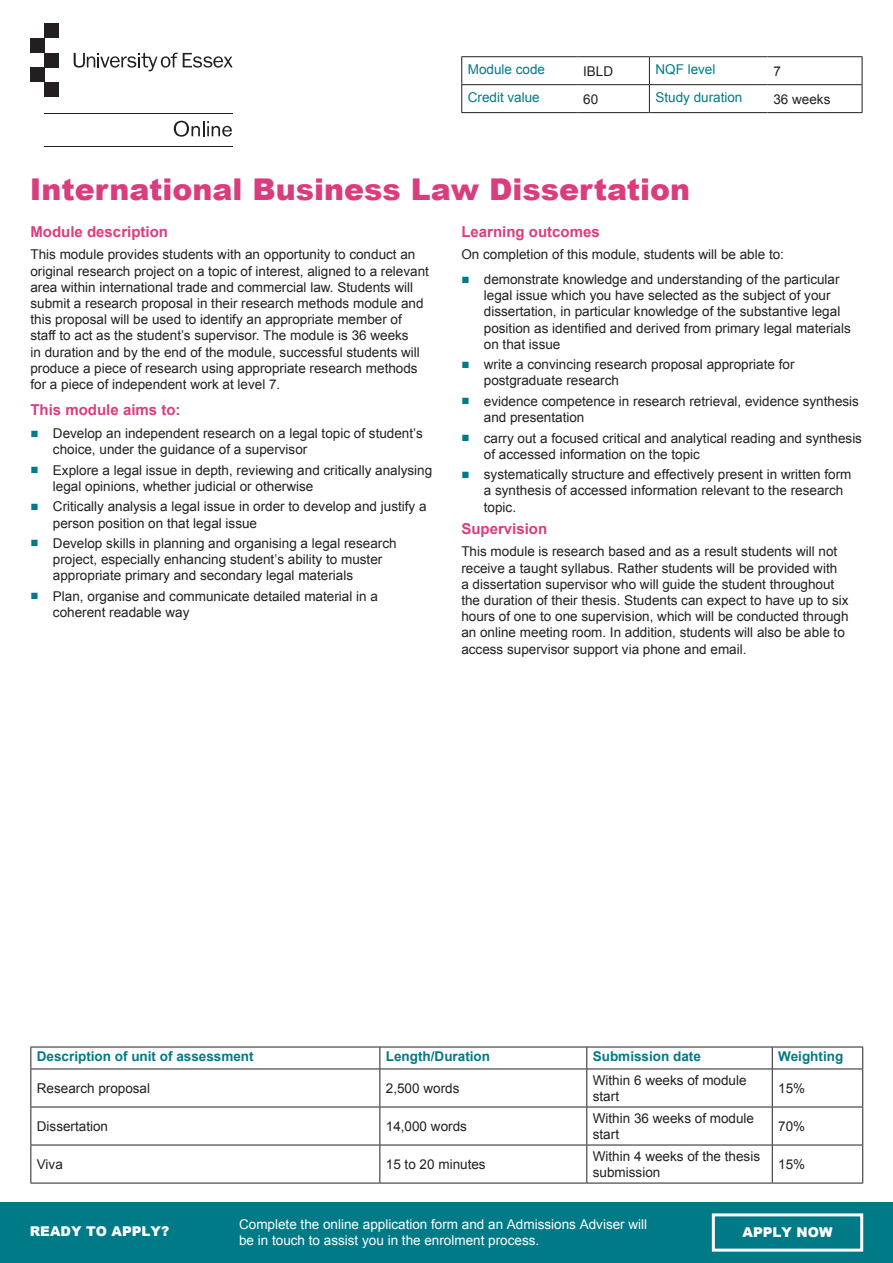
<style>
.page{position:relative;width:893px;height:1263px;background:#fff}
.page>*{position:absolute;margin:0;border:0;box-sizing:border-box;transform-origin:0 0}
.t1{font:900 30px "Arial";color:#da3d7e}
.P__Title{font:700 15px "Arial";color:#da3d7e}
.P_Body{font:13.5px/16.2px "Arial";color:#231f20}
.P__Bullets{font:13.5px/16.2px "Arial";color:#231f20}
.t2{font:13.5px/16.2px "Arial";color:#fff}
.t3{font:700 13.5px "Arial";color:#007a87}
.t4{font:13.5px "Arial";color:#007a87}
.t5{font:900 13.5px "Arial";color:#fff}
.s1{font-weight:700;color:#007a87}
</style>
<div class="page">
<div style="left:0;top:1202px;width:893px;height:61px;background:#007a87"></div>
<div style="left:712px;top:1213px;width:151px;height:38px;border:3px solid #fff"></div>
<hr style="left:45px;top:146px;width:188px;height:1px;background:#231f20">
<hr style="left:45px;top:113px;width:188px;height:1px;background:#231f20">
<svg style="left:174px;top:121px;width:58px;height:16px"></svg>
<div style="left:45px;top:23px;width:14px;height:15px;background:#231f20"></div>
<div style="left:30px;top:38px;width:15px;height:15px;background:#231f20"></div>
<div style="left:45px;top:53px;width:14px;height:15px;background:#231f20"></div>
<div style="left:30px;top:68px;width:15px;height:14px;background:#231f20"></div>
<div style="left:45px;top:82px;width:14px;height:15px;background:#231f20"></div>
<svg style="left:74px;top:52px;width:159px;height:19px"></svg>
<hr style="left:30px;top:1047px;width:350px;height:1px;background:#231f20">
<svg style="left:30px;top:1047px;width:1px;height:21px"></svg>
<hr style="left:380px;top:1047px;width:207px;height:1px;background:#231f20">
<svg style="left:379px;top:1047px;width:1px;height:21px"></svg>
<hr style="left:587px;top:1047px;width:185px;height:1px;background:#231f20">
<svg style="left:586px;top:1047px;width:1px;height:21px"></svg>
<hr style="left:772px;top:1047px;width:91px;height:1px;background:#231f20">
<svg style="left:772px;top:1047px;width:1px;height:21px"></svg>
<svg style="left:862px;top:1047px;width:1px;height:21px"></svg>
<hr style="left:30px;top:1068px;width:350px;height:1px;background:#231f20">
<hr style="left:30px;top:1069px;width:1px;height:37px;background:#231f20">
<hr style="left:380px;top:1068px;width:207px;height:1px;background:#231f20">
<hr style="left:379px;top:1069px;width:1px;height:37px;background:#231f20">
<hr style="left:587px;top:1068px;width:185px;height:1px;background:#231f20">
<hr style="left:586px;top:1069px;width:1px;height:37px;background:#231f20">
<hr style="left:772px;top:1068px;width:91px;height:1px;background:#231f20">
<hr style="left:772px;top:1069px;width:1px;height:37px;background:#231f20">
<hr style="left:862px;top:1069px;width:1px;height:37px;background:#231f20">
<hr style="left:30px;top:1106px;width:350px;height:1px;background:#231f20">
<hr style="left:30px;top:1107px;width:1px;height:38px;background:#231f20">
<hr style="left:380px;top:1106px;width:207px;height:1px;background:#231f20">
<hr style="left:379px;top:1107px;width:1px;height:38px;background:#231f20">
<hr style="left:587px;top:1106px;width:185px;height:1px;background:#231f20">
<hr style="left:586px;top:1107px;width:1px;height:38px;background:#231f20">
<hr style="left:772px;top:1106px;width:91px;height:1px;background:#231f20">
<hr style="left:772px;top:1107px;width:1px;height:38px;background:#231f20">
<hr style="left:862px;top:1107px;width:1px;height:38px;background:#231f20">
<hr style="left:30px;top:1145px;width:350px;height:1px;background:#231f20">
<hr style="left:30px;top:1145px;width:1px;height:38px;background:#231f20">
<hr style="left:380px;top:1145px;width:207px;height:1px;background:#231f20">
<hr style="left:379px;top:1145px;width:1px;height:38px;background:#231f20">
<hr style="left:587px;top:1145px;width:185px;height:1px;background:#231f20">
<hr style="left:586px;top:1145px;width:1px;height:38px;background:#231f20">
<hr style="left:772px;top:1145px;width:91px;height:1px;background:#231f20">
<hr style="left:772px;top:1145px;width:1px;height:38px;background:#231f20">
<hr style="left:862px;top:1145px;width:1px;height:38px;background:#231f20">
<hr style="left:30px;top:1183px;width:350px;height:1px;background:#231f20">
<hr style="left:380px;top:1183px;width:207px;height:1px;background:#231f20">
<hr style="left:587px;top:1183px;width:185px;height:1px;background:#231f20">
<hr style="left:772px;top:1183px;width:91px;height:1px;background:#231f20">
<hr style="left:461px;top:56px;width:116px;height:1px;background:#231f20">
<hr style="left:577px;top:56px;width:72px;height:1px;background:#231f20">
<hr style="left:649px;top:56px;width:118px;height:1px;background:#231f20">
<hr style="left:767px;top:56px;width:95px;height:1px;background:#231f20">
<hr style="left:461px;top:84px;width:116px;height:1px;background:#231f20">
<svg style="left:461px;top:57px;width:1px;height:55px"></svg>
<hr style="left:577px;top:84px;width:72px;height:1px;background:#231f20">
<hr style="left:649px;top:84px;width:118px;height:1px;background:#231f20">
<svg style="left:649px;top:57px;width:1px;height:55px"></svg>
<hr style="left:767px;top:84px;width:95px;height:1px;background:#231f20">
<svg style="left:862px;top:57px;width:1px;height:55px"></svg>
<hr style="left:461px;top:112px;width:116px;height:1px;background:#231f20">
<hr style="left:577px;top:112px;width:72px;height:1px;background:#231f20">
<hr style="left:649px;top:112px;width:118px;height:1px;background:#231f20">
<hr style="left:767px;top:112px;width:95px;height:1px;background:#231f20">
<p class="t4" style="left:468px;top:61px;width:79px">Module code</p>
<p class="P_Body" style="left:583px;top:63px;width:32px">IBLD</p>
<p class="t4" style="left:655px;top:61px;width:62px">NQF level</p>
<p class="P_Body" style="left:773px;top:63px;width:9px">7</p>
<p class="t4" style="left:468px;top:88px;width:74px">Credit value</p>
<p class="P_Body" style="left:583px;top:91px;width:17px">60</p>
<p class="t4" style="left:655px;top:88px;width:89px">Study duration</p>
<p class="P_Body" style="left:773px;top:91px;width:59px">36 weeks</p>
<p class="t1" style="left:30px;top:167px;width:662px">International Business Law Dissertation</p>
<p class="P__Title" style="left:30px;top:222px;width:139px">Module description</p>
<p class="P_Body" style="left:30px;top:247px;width:400px">This module provides students with an opportunity to conduct an original research project on a topic of interest, aligned to a relevant area within international trade and commercial law. Students will submit a research proposal in their research methods module and this proposal will be used to identify an appropriate member of staff to act as the student’s supervisor. The module is 36 weeks<br>in duration and by the end of the module, successful students will produce a piece of research using appropriate research methods for a piece of independent work at level 7.</p>
<p class="P__Title" style="left:30px;top:400px;width:152px">This module aims to:</p>
<p class="P__Bullets" style="left:53px;top:425px;width:371px;text-indent:-22px"><span class="s1">■</span> Develop an independent research on a legal topic of student’s choice, under the guidance of a supervisor</p>
<p class="P__Bullets" style="left:53px;top:462px;width:381px;text-indent:-22px"><span class="s1">■</span> Explore a legal issue in depth, reviewing and critically analysing legal opinions, whether judicial or otherwise</p>
<p class="P__Bullets" style="left:53px;top:499px;width:375px;text-indent:-22px"><span class="s1">■</span> Critically analysis a legal issue in order to develop and justify a person position on that legal issue</p>
<p class="P__Bullets" style="left:53px;top:535px;width:345px;text-indent:-22px"><span class="s1">■</span> Develop skills in planning and organising a legal research project, especially enhancing student’s ability to muster appropriate primary and secondary legal materials</p>
<p class="P__Bullets" style="left:53px;top:588px;width:326px;text-indent:-22px"><span class="s1">■</span> Plan, organise and communicate detailed material in a coherent readable way</p>
<p class="P__Title" style="left:461px;top:222px;width:140px">Learning outcomes</p>
<p class="P_Body" style="left:461px;top:247px;width:324px">On completion of this module, students will be able to:</p>
<p class="P__Bullets" style="left:484px;top:271px;width:368px;text-indent:-22px"><span class="s1">■</span> demonstrate knowledge and understanding of the particular legal issue which you have selected as the subject of your dissertation, in particular knowledge of the substantive legal position as identified and derived from primary legal materials on that issue</p>
<p class="P__Bullets" style="left:484px;top:357px;width:312px;text-indent:-22px"><span class="s1">■</span> write a convincing research proposal appropriate for postgraduate research</p>
<p class="P__Bullets" style="left:484px;top:393px;width:377px;text-indent:-22px"><span class="s1">■</span> evidence competence in research retrieval, evidence synthesis and presentation</p>
<p class="P__Bullets" style="left:484px;top:430px;width:380px;text-indent:-22px"><span class="s1">■</span> carry out a focused critical and analytical reading and synthesis of accessed information on the topic</p>
<p class="P__Bullets" style="left:484px;top:466px;width:369px;text-indent:-22px"><span class="s1">■</span> systematically structure and effectively present in written form a synthesis of accessed information relevant to the research topic.</p>
<p class="P__Title" style="left:461px;top:519px;width:87px">Supervision</p>
<p class="P_Body" style="left:461px;top:544px;width:389px">This module is research based and as a result students will not receive a taught syllabus. Rather students will be provided with<br>a dissertation supervisor who will guide the student throughout the duration of their thesis. Students can expect to have up to six hours of one to one supervision, which will be conducted through an online meeting room. In addition, students will also be able to access supervisor support via phone and email.</p>
<p class="t3" style="left:37px;top:1048px;width:218px">Description of unit of assessment</p>
<p class="t3" style="left:386px;top:1048px;width:106px">Length/Duration</p>
<p class="t3" style="left:593px;top:1048px;width:110px">Submission date</p>
<p class="t3" style="left:778px;top:1048px;width:66px">Weighting</p>
<p class="P_Body" style="left:37px;top:1080px;width:115px">Research proposal</p>
<p class="P_Body" style="left:386px;top:1080px;width:75px">2,500 words</p>
<p class="P_Body" style="left:593px;top:1072px;width:155px">Within 6 weeks of module start</p>
<p class="P_Body" style="left:778px;top:1080px;width:29px">15%</p>
<p class="P_Body" style="left:37px;top:1118px;width:73px">Dissertation</p>
<p class="P_Body" style="left:386px;top:1118px;width:83px">14,000 words</p>
<p class="P_Body" style="left:593px;top:1110px;width:163px">Within 36 weeks of module start</p>
<p class="P_Body" style="left:778px;top:1118px;width:29px">70%</p>
<p class="P_Body" style="left:37px;top:1156px;width:28px">Viva</p>
<p class="P_Body" style="left:386px;top:1156px;width:101px">15 to 20 minutes</p>
<p class="P_Body" style="left:593px;top:1148px;width:169px">Within 4 weeks of the thesis submission</p>
<p class="P_Body" style="left:778px;top:1156px;width:29px">15%</p>
<p class="t2" style="left:239px;top:1216px;width:410px">Complete the online application form and an Admissions Adviser will be in touch to assist you in the enrolment process.</p>
<p class="t5" style="left:30px;top:1221px;width:141px">READY TO APPLY?</p>
<p class="t5" style="left:742px;top:1223px;width:91px">APPLY NOW</p>
</div>
